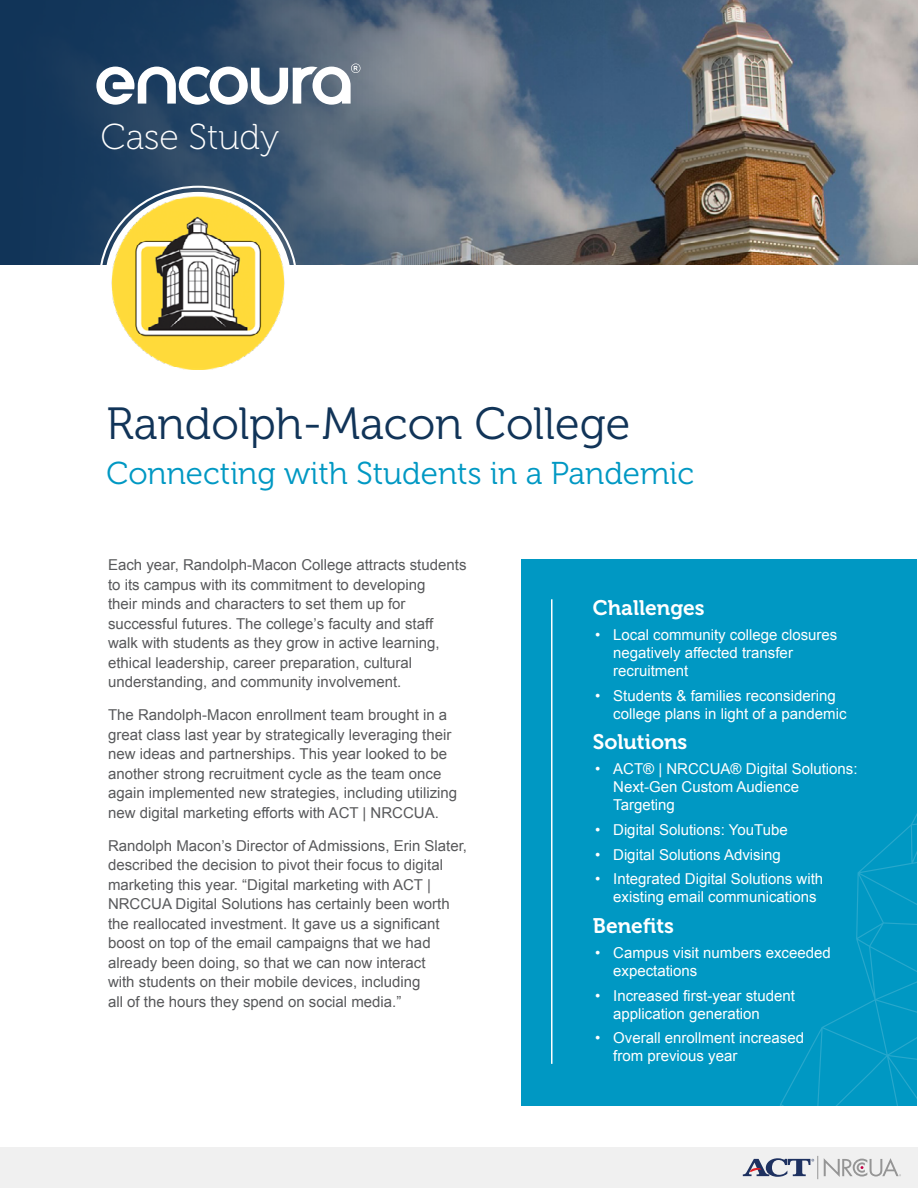
<style>
.page{position:relative;width:918px;height:1188px;background:#fff}
.page>*{position:absolute;margin:0;border:0;box-sizing:border-box;transform-origin:0 0}
.t1{font:45px "Museo 300";color:#113458}
.t2{font:35.85px "Museo 100";color:#fff}
.t3{font:31.5px "Museo 300";color:#0098c3}
.t4{font:21px "Museo 700";color:#fff}
.t5{font:15px/19.5px "Arial";color:#58595b}
.t6{font:15px/18px "Arial";color:#fff}
</style>
<div class="page">
<div style="left:0;top:1147px;width:918px;height:41px;background:#f0f0f0"></div>
<svg style="left:824px;top:1158px;width:77px;height:19px"></svg>
<svg style="left:743px;top:1156px;width:75px;height:23px"></svg>
<div style="left:521px;top:559px;width:396px;height:547px;background:#0098c3"></div>
<img style="left:0;top:0;width:918px;height:264px">
<svg style="left:96px;top:64px;width:265px;height:41px"></svg>
<hr style="left:551px;top:599px;width:2px;height:465px;background:#fff">
<svg style="left:780px;top:814px;width:137px;height:292px"></svg>
<img style="left:76px;top:197px;width:244px;height:172px">
<h2 class="t2" style="left:101px;top:118px;width:180px">Case Study</h2>
<h1 class="t1" style="left:106px;top:399px;width:526px">Randolph-Macon College</h1>
<h3 class="t3" style="left:106px;top:456px;width:589px">Connecting with Students in a Pandemic</h3>
<p class="t5" style="left:108px;top:555px;width:360px">Each year, Randolph-Macon College attracts students to its campus with its commitment to developing<br>their minds and characters to set them up for successful futures. The college’s faculty and staff walk with students as they grow in active learning, ethical leadership, career preparation, cultural understanding, and community involvement.</p>
<p class="t5" style="left:108px;top:705px;width:351px">The Randolph-Macon enrollment team brought in a great class last year by strategically leveraging their new ideas and partnerships. This year looked to be another strong recruitment cycle as the team once again implemented new strategies, including utilizing new digital marketing efforts with ACT | NRCCUA.</p>
<p class="t5" style="left:108px;top:836px;width:361px">Randolph Macon’s Director of Admissions, Erin Slater, described the decision to pivot their focus to digital marketing this year. “Digital marketing with ACT | NRCCUA Digital Solutions has certainly been worth the reallocated investment. It gave us a significant boost on top of the email campaigns that we had already been doing, so that we can now interact<br>with students on their mobile devices, including<br>all of the hours they spend on social media.”</p>
<h3 class="t4" style="left:593px;top:596px;width:113px">Challenges</h3>
<p class="t6" style="left:613px;top:626px;width:226px;text-indent:-18px">• Local community college closures negatively affected transfer recruitment</p>
<p class="t6" style="left:613px;top:686px;width:235px;text-indent:-18px">• Students &amp; families reconsidering college plans in light of a pandemic</p>
<h3 class="t4" style="left:593px;top:730px;width:96px">Solutions</h3>
<p class="t6" style="left:613px;top:760px;width:246px;text-indent:-18px">• ACT® | NRCCUA® Digital Solutions:<br>Next-Gen Custom Audience<br>Targeting</p>
<p class="t6" style="left:595px;top:821px;width:194px">• Digital Solutions: YouTube</p>
<p class="t6" style="left:595px;top:845px;width:187px">• Digital Solutions Advising</p>
<p class="t6" style="left:613px;top:870px;width:212px;text-indent:-18px">• Integrated Digital Solutions with existing email communications</p>
<h3 class="t4" style="left:593px;top:914px;width:83px">Benefits</h3>
<p class="t6" style="left:613px;top:944px;width:219px;text-indent:-18px">• Campus visit numbers exceeded expectations</p>
<p class="t6" style="left:613px;top:986px;width:183px;text-indent:-18px">• Increased first-year student application generation</p>
<p class="t6" style="left:613px;top:1029px;width:192px;text-indent:-18px">• Overall enrollment increased from previous year</p>
</div>
